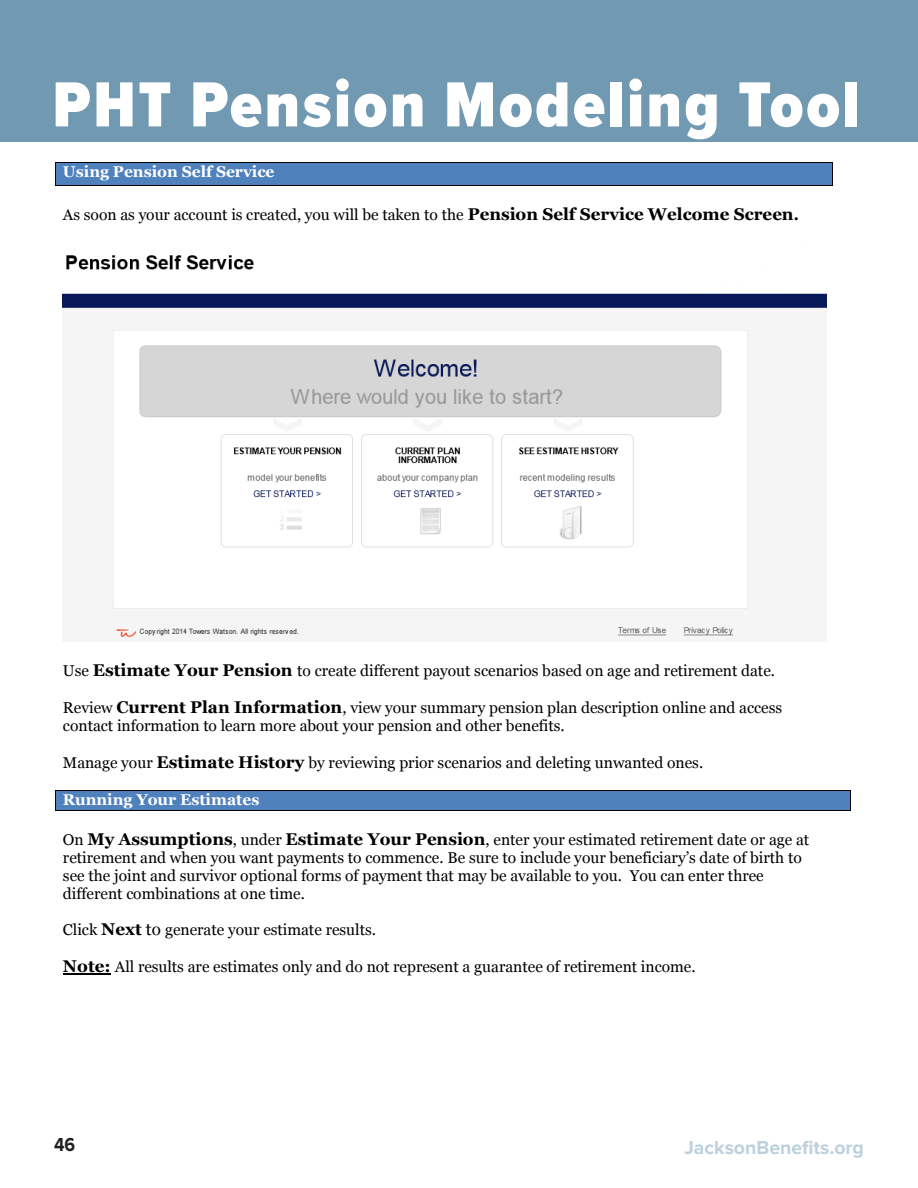
<style>
.page{position:relative;width:918px;height:1188px;background:#fff}
.page>*{position:absolute;margin:0;border:0;box-sizing:border-box;transform-origin:0 0}
._0_-_Page_Header_19{font:900 66px "Proxima Nova Cond";letter-spacing:.04em;color:#fff}
.t1{font:700 19.5px "Proxima Nova";color:#bdd0dd}
.t2{font:700 19.5px "Proxima Nova";color:#231f20;scale:.9 1}
.t3{font:15.6px/17.9px "Georgia";color:#000}
.t4{font:700 15.6px "Georgia";color:#fff}
.s1{font-weight:700;font-size:16.95px}
.s2{font-weight:700}
.s3{font-size:16.95px}
</style>
<div class="page">
<div style="left:0;top:0;width:918px;height:142px;background:#7199b1"></div>
<div style="left:56px;top:163px;width:7px;height:17px;background:#4f81bd"></div>
<div style="left:825px;top:163px;width:7px;height:17px;background:#4f81bd"></div>
<div style="left:56px;top:180px;width:776px;height:5px;background:#4f81bd"></div>
<div style="left:63px;top:163px;width:762px;height:17px;background:#4f81bd"></div>
<hr style="left:56px;top:162px;width:776px;height:1px;background:#000">
<svg style="left:55px;top:162px;width:1px;height:24px"></svg>
<hr style="left:56px;top:185px;width:776px;height:1px;background:#000">
<svg style="left:832px;top:162px;width:1px;height:24px"></svg>
<div style="left:56px;top:791px;width:7px;height:18px;background:#4f81bd"></div>
<div style="left:843px;top:791px;width:7px;height:18px;background:#4f81bd"></div>
<hr style="left:56px;top:809px;width:794px;height:1px;background:#4f81bd">
<div style="left:63px;top:791px;width:780px;height:18px;background:#4f81bd"></div>
<hr style="left:56px;top:790px;width:794px;height:1px;background:#000">
<svg style="left:55px;top:790px;width:1px;height:21px"></svg>
<hr style="left:56px;top:810px;width:794px;height:1px;background:#000">
<svg style="left:850px;top:790px;width:1px;height:21px"></svg>
<hr style="left:63px;top:974px;width:48px;height:1px;background:#000">
<img style="left:63px;top:255px;width:764px;height:382px">
<p class="_0_-_Page_Header_19" style="left:52px;top:56px;width:809px">PHT Pension Modeling Tool</p>
<p class="t4" style="left:63px;top:162px;width:213px">Using Pension Self Service</p>
<p class="t3" style="left:63px;top:206px;width:738px">As soon as your account is created, you will be taken to the <span class="s1">Pension Self Service Welcome Screen</span><span class="s2">.</span></p>
<p class="t3" style="left:63px;top:662px;width:714px">Use <span class="s1">Estimate Your Pension</span> to create different payout scenarios based on age and retirement date.</p>
<p class="t3" style="left:63px;top:699px;width:721px">Review <span class="s1">Current Plan Information</span>, view your summary pension plan description online and access contact information to learn more about your pension and other benefits.</p>
<p class="t3" style="left:63px;top:754px;width:642px">Manage your <span class="s1">Estimate History</span> by reviewing prior scenarios and deleting unwanted ones.</p>
<p class="t4" style="left:63px;top:790px;width:198px">Running Your Estimates</p>
<p class="t3" style="left:63px;top:831px;width:748px">On <span class="s1">My Assumptions</span>, under <span class="s1">Estimate Your Pension</span>, enter your estimated retirement date or age at retirement and when you want payments to commence. Be sure to include your beneficiary’s date of birth to see the joint and survivor optional forms of payment that may be available to you. You can enter three different combinations at one time.</p>
<p class="t3" style="left:63px;top:921px;width:315px">Click <span class="s1">Next</span> <span class="s3">to</span> generate your estimate results.</p>
<p class="t3" style="left:63px;top:958px;width:634px"><span class="s1">Note:</span> All results are estimates only and do not represent a guarantee of retirement income.</p>
<p class="t2" style="left:54px;top:1134px;width:25px">46</p>
<p class="t1" style="left:684px;top:1136px;width:181px">JacksonBenefits.org</p>
</div>
